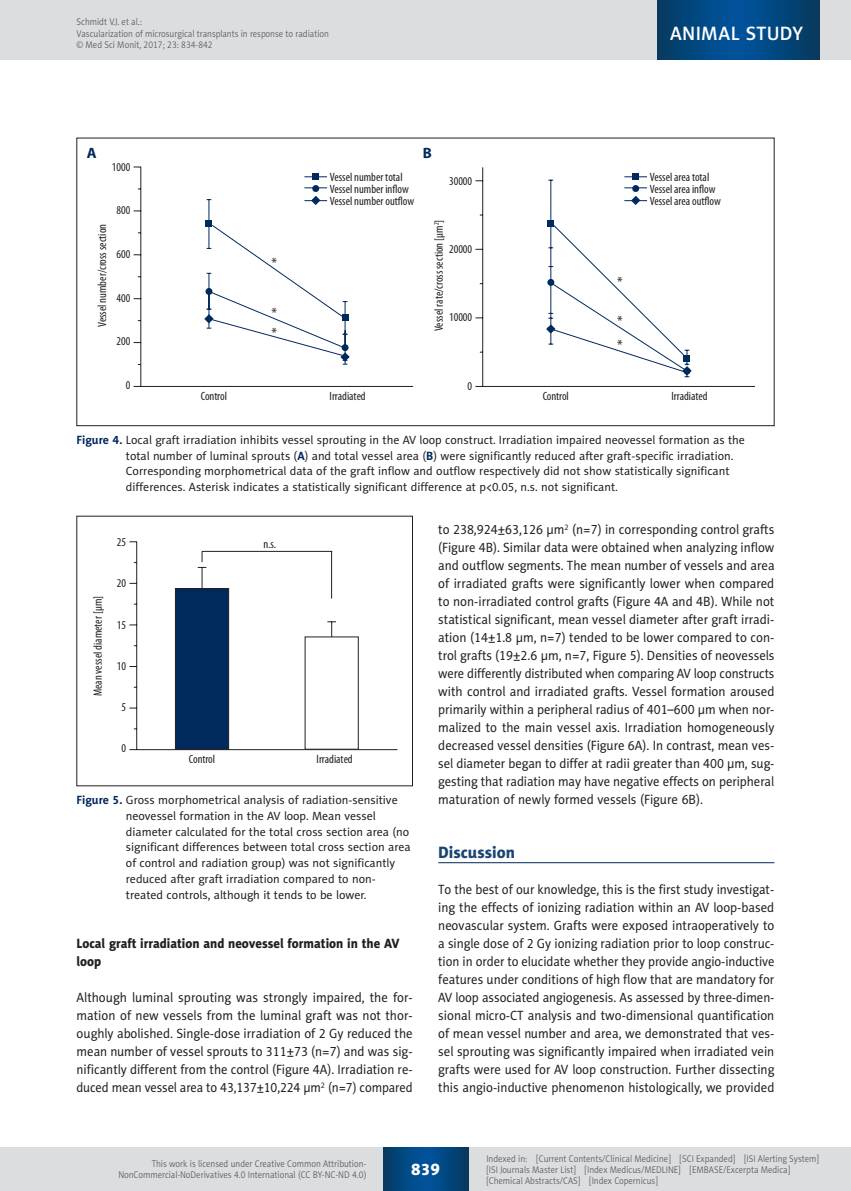
<style>
.page{position:relative;width:851px;height:1191px;background:#fff}
.page>*{position:absolute;margin:0;border:0;box-sizing:border-box;transform-origin:0 0}
.t1{font:19.5px "Naomi Sans EFN Medium";letter-spacing:.015em;color:#fff}
.MSM_Headline_1{font:16.5px "Naomi Sans EFN Heavy";color:#1a4574}
.t2{font:16.5px "Naomi Sans EFN Heavy";color:#fff}
.t3{font:condensed 15px/20.2px "Myriad Pro";color:#231f20}
.t4{font:700 15px "Myriad Pro";color:#00295c}
.MSM_Body{font:13.5px/18px "Naomi Sans EFN";color:#231f20;text-align:justify;scale:.95 1}
.MSM_Body-2{font:13.5px/18px "Naomi Sans EFN";color:#231f20;text-align:justify;scale:.94 1}
.MSM_Headline_2{font:13.5px/18px "Naomi Sans EFN Heavy";color:#231f20;scale:.95 1}
.MSM_Rycina_tytul{font:12px/15.8px "Naomi Sans EFN";color:#231f20}
.t5{font:condensed 12px/12px "Myriad Pro";color:#231f20}
.t6{font:9.75px/11.2px "Naomi Sans EFN Light";color:#57585a;scale:.9 1}
.s1{font-weight:700;color:#00295c}
</style>
<div class="page">
<hr style="left:438px;top:862px;width:336px;height:1px;background:#00295c">
<hr style="left:140px;top:167px;width:1px;height:220px;background:#231f20">
<hr style="left:133px;top:386px;width:280px;height:1px;background:#231f20">
<div style="left:205px;top:220px;width:7px;height:7px;background:#00295c"></div>
<div style="left:312px;top:174px;width:7px;height:6px;background:#00295c"></div>
<hr style="left:208px;top:199px;width:1px;height:49px;background:#00295c">
<svg style="left:204px;top:225px;width:99px;height:120px"></svg>
<hr style="left:482px;top:167px;width:1px;height:220px;background:#231f20">
<hr style="left:475px;top:386px;width:280px;height:1px;background:#231f20">
<svg style="left:684px;top:350px;width:7px;height:27px"></svg>
<div style="left:683px;top:368px;width:7px;height:6px;background:#00295c;border-radius:50%"></div>
<svg style="left:303px;top:176px;width:383px;height:197px"></svg>
<div style="left:632px;top:174px;width:7px;height:6px;background:#00295c"></div>
<div style="left:632px;top:185px;width:7px;height:7px;background:#00295c;border-radius:50%"></div>
<svg style="left:624px;top:176px;width:23px;height:1px"></svg>
<svg style="left:624px;top:187px;width:23px;height:1px"></svg>
<svg style="left:624px;top:196px;width:23px;height:9px"></svg>
<hr style="left:136px;top:542px;width:1px;height:208px;background:#231f20">
<hr style="left:129px;top:749px;width:268px;height:1px;background:#231f20">
<hr style="left:202px;top:567px;width:1px;height:33px;background:#231f20">
<hr style="left:331px;top:551px;width:1px;height:47px;background:#231f20">
<svg style="left:198px;top:551px;width:8px;height:17px"></svg>
<hr style="left:331px;top:622px;width:1px;height:32px;background:#231f20">
<hr style="left:202px;top:551px;width:130px;height:1px;background:#231f20">
<div style="left:175px;top:588px;width:54px;height:161px;background:#00295c;border:1px solid #231f20"></div>
<div style="left:305px;top:636px;width:53px;height:113px;background:#fff"></div>
<div style="left:0;top:1148px;width:850px;height:43px;background:#dcdddf"></div>
<svg style="left:383px;top:1147px;width:85px;height:43px;background:#02477e"></svg>
<div style="left:0;top:0;width:850px;height:60px;background:#dcdddf"></div>
<svg style="left:657px;top:0;width:162px;height:60px;background:#02477e"></svg>
<p class="t6" style="left:77px;top:16px;width:282px">Schmidt V.J. et al.:<br>Vascularization of microsurgical transplants in response to radiation © Med Sci Monit, 2017; 23: 834-842</p>
<h1 class="t1" style="left:670px;top:22px;width:134px">ANIMAL STUDY</h1>
<p class="t4" style="left:87px;top:143px;width:11px">A</p>
<p class="t4" style="left:423px;top:143px;width:11px">B</p>
<p class="t5" style="left:112px;top:161px;width:20px">1000</p>
<p class="t5" style="left:116px;top:205px;width:15px">800</p>
<p class="t5" style="left:116px;top:248px;width:15px">600</p>
<p class="t5" style="left:116px;top:292px;width:15px">400</p>
<p class="t5" style="left:116px;top:335px;width:15px">200</p>
<p class="t5" style="left:126px;top:379px;width:6px">0</p>
<p class="t5" style="left:96px;top:327px;width:105px;rotate:-90deg">Vessel number/cross section</p>
<p class="t3" style="left:271px;top:253px;width:7px">*</p>
<p class="t3" style="left:271px;top:303px;width:7px">* *</p>
<p class="t5" style="left:330px;top:171px;width:86px">Vessel number total<br>Vessel number inflow<br>Vessel number outflow</p>
<p class="t5" style="left:201px;top:390px;width:28px">Control</p>
<p class="t5" style="left:329px;top:390px;width:37px">Irradiated</p>
<p class="t5" style="left:449px;top:175px;width:25px">30000</p>
<p class="t5" style="left:433px;top:331px;width:113px;rotate:-90deg">Vessel rate/cross section [µm<sup>2</sup>]</p>
<p class="t5" style="left:449px;top:243px;width:25px">20000</p>
<p class="t5" style="left:449px;top:311px;width:25px">10000</p>
<p class="t5" style="left:467px;top:380px;width:6px">0</p>
<p class="t5" style="left:649px;top:171px;width:72px">Vessel area total<br>Vessel area inflow<br>Vessel area outflow</p>
<p class="t3" style="left:617px;top:273px;width:7px">*</p>
<p class="t3" style="left:617px;top:309px;width:7px;line-height:24.2px">* *</p>
<p class="t5" style="left:542px;top:390px;width:28px">Control</p>
<p class="t5" style="left:671px;top:390px;width:37px">Irradiated</p>
<p class="MSM_Rycina_tytul" style="left:126px;top:432px;width:620px;text-indent:-49px"><span class="s1">Figure 4.</span> Local graft irradiation inhibits vessel sprouting in the AV loop construct. Irradiation impaired neovessel formation as the total number of luminal sprouts (<span class="s1">A</span>) and total vessel area (<span class="s1">B</span>) were significantly reduced after graft-specific irradiation.<br>Corresponding morphometrical data of the graft inflow and outflow respectively did not show statistically significant differences. Asterisk indicates a statistically significant difference at p&lt;0.05, n.s. not significant.</p>
<p class="t5" style="left:92px;top:696px;width:102px;rotate:-90deg">Mean vessel diameter [µm]</p>
<p class="t5" style="left:117px;top:536px;width:11px">25</p>
<p class="t5" style="left:117px;top:577px;width:11px">20</p>
<p class="t5" style="left:117px;top:619px;width:11px">15</p>
<p class="t5" style="left:117px;top:660px;width:11px">10</p>
<p class="t5" style="left:122px;top:701px;width:6px">5</p>
<p class="t5" style="left:122px;top:742px;width:6px">0</p>
<p class="t5" style="left:263px;top:538px;width:14px">n.s.</p>
<p class="t5" style="left:189px;top:753px;width:28px">Control</p>
<p class="t5" style="left:316px;top:753px;width:37px">Irradiated</p>
<p class="MSM_Rycina_tytul" style="left:126px;top:792px;width:286px;text-indent:-49px"><span class="s1">Figure 5.</span> Gross morphometrical analysis of radiation-sensitive neovessel formation in the AV loop. Mean vessel diameter calculated for the total cross section area (no significant differences between total cross section area of control and radiation group) was not significantly reduced after graft irradiation compared to non&shy;treated controls, although it tends to be lower.</p>
<p class="MSM_Headline_2" style="left:77px;top:934px;width:341px">Local graft irradiation and neovessel formation in the AV loop</p>
<p class="MSM_Body" style="left:77px;top:988px;width:355px">Although luminal sprouting was strongly impaired, the for&shy;mation of new vessels from the luminal graft was not thor&shy;oughly abolished. Single-dose irradiation of 2 Gy reduced the mean number of vessel sprouts to 311±73 (n=7) and was sig&shy;nificantly different from the control (Figure 4A). Irradiation re&shy;duced mean vessel area to 43,137±10,224 μm<sup>2</sup> (n=7) compared</p>
<p class="MSM_Body" style="left:438px;top:520px;width:355px">to 238,924±63,126 μm<sup>2</sup> (n=7) in corresponding control grafts (Figure 4B). Similar data were obtained when analyzing inflow and outflow segments. The mean number of vessels and area of irradiated grafts were significantly lower when compared to non-irradiated control grafts (Figure 4A and 4B). While not statistical significant, mean vessel diameter after graft irradi&shy;ation (14±1.8 μm, n=7) tended to be lower compared to con&shy;trol grafts (19±2.6 μm, n=7, Figure 5). Densities of neovessels were differently distributed when comparing AV loop constructs with control and irradiated grafts. Vessel formation aroused primarily within a peripheral radius of 401–600 μm when nor&shy;malized to the main vessel axis. Irradiation homogeneously decreased vessel densities (Figure 6A). In contrast, mean ves&shy;sel diameter began to differ at radii greater than 400 μm, sug&shy;gesting that radiation may have negative effects on peripheral maturation of newly formed vessels (Figure 6B).</p>
<p class="MSM_Headline_1" style="left:438px;top:842px;width:78px">Discussion</p>
<p class="MSM_Body-2" style="left:438px;top:880px;width:359px">To the best of our knowledge, this is the first study investigat&shy;ing the effects of ionizing radiation within an AV loop-based neovascular system. Grafts were exposed intraoperatively to a single dose of 2 Gy ionizing radiation prior to loop construc&shy;tion in order to elucidate whether they provide angio-inductive features under conditions of high flow that are mandatory for AV loop associated angiogenesis. As assessed by three-dimen&shy;sional micro-CT analysis and two-dimensional quantification of mean vessel number and area, we demonstrated that ves&shy;sel sprouting was significantly impaired when irradiated vein grafts were used for AV loop construction. Further dissecting this angio-inductive phenomenon histologically, we provided</p>
<p class="t6" style="left:118px;top:1158px;width:277px;text-align:right">This work is licensed under Creative Common Attribution-<br>NonCommercial-NoDerivatives 4.0 International (CC BY-NC-ND 4.0)</p>
<p class="t2" style="left:411px;top:1159px;width:30px">839</p>
<p class="t6" style="left:486px;top:1152px;width:371px">Indexed in: [Current Contents/Clinical Medicine] [SCI Expanded] [ISI Alerting System] [ISI Journals Master List] [Index Medicus/MEDLINE] [EMBASE/Excerpta Medica] [Chemical Abstracts/CAS] [Index Copernicus]</p>
</div>
